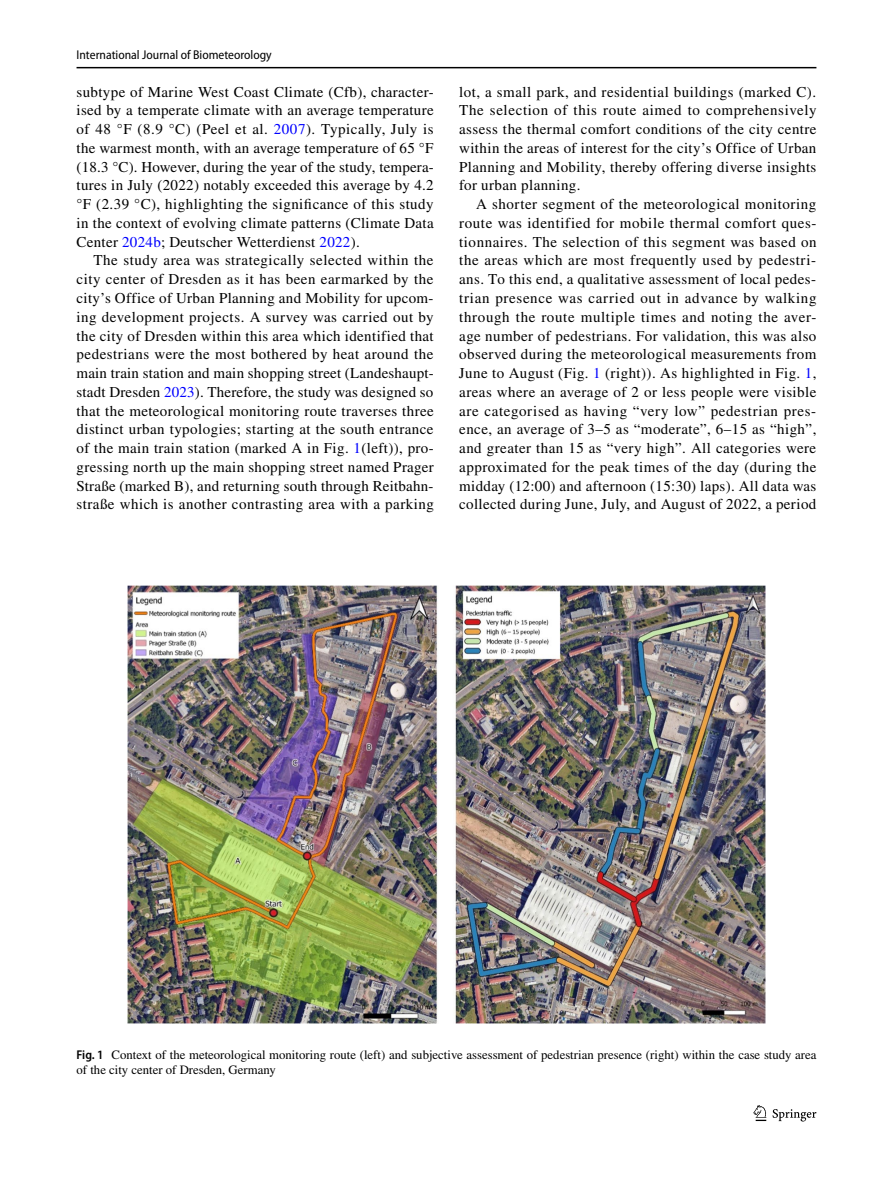
<style>
.page{position:relative;width:893px;height:1187px;background:#fff}
.page>*{position:absolute;margin:0;border:0;box-sizing:border-box;transform-origin:0 0}
.t1{font:15px/18.8px "STIX";letter-spacing:.02em;color:#000;text-align:justify}
.t2{font:12.75px/15px "STIX";color:#000}
.t3{font:semi-condensed 12.75px "Myriad Pro";color:#000}
.s1{color:#00f}
.s2{font-family:"Myriad Pro";font-weight:600;font-stretch:semi-condensed}
</style>
<div class="page">
<hr style="left:77px;top:67px;width:739px;height:1px;background:#000">
<svg style="left:753px;top:1105px;width:13px;height:15px"></svg>
<svg style="left:773px;top:1109px;width:43px;height:12px"></svg>
<img style="left:128px;top:586px;width:637px;height:437px">
<p class="t3" style="left:77px;top:48px;width:197px">International Journal of Biometeorology</p>
<p class="t1" style="left:77px;top:83px;width:359px">subtype of Marine West Coast Climate (Cfb), character&shy;ised by a temperate climate with an average temperature of 48 °F (8.9 °C) (Peel et al. <span class="s1">2007</span>). Typically, July is the warmest month, with an average temperature of 65 °F (18.3 °C). However, during the year of the study, tempera&shy;tures in July (2022) notably exceeded this average by 4.2 °F (2.39 °C), highlighting the significance of this study in the context of evolving climate patterns (Climate Data Center <span class="s1">2024b</span>; Deutscher Wetterdienst <span class="s1">2022</span>).</p>
<p class="t1" style="left:77px;top:252px;width:359px;text-indent:17px">The study area was strategically selected within the city center of Dresden as it has been earmarked by the city’s Office of Urban Planning and Mobility for upcom&shy;ing development projects. A survey was carried out by the city of Dresden within this area which identified that pedestrians were the most bothered by heat around the main train station and main shopping street (Landeshaupt&shy;stadt Dresden <span class="s1">2023</span>). Therefore, the study was designed so that the meteorological monitoring route traverses three distinct urban typologies; starting at the south entrance of the main train station (marked A in Fig. <span class="s1">1</span>(left)), pro&shy;gressing north up the main shopping street named Prager Straße (marked B), and returning south through Reitbahn&shy;straße which is another contrasting area with a parking</p>
<p class="t1" style="left:459px;top:83px;width:359px">lot, a small park, and residential buildings (marked C).<br>The selection of this route aimed to comprehensively assess the thermal comfort conditions of the city centre within the areas of interest for the city’s Office of Urban Planning and Mobility, thereby offering diverse insights for urban planning.</p>
<p class="t1" style="left:459px;top:196px;width:359px;text-indent:17px">A shorter segment of the meteorological monitoring route was identified for mobile thermal comfort ques&shy;tionnaires. The selection of this segment was based on the areas which are most frequently used by pedestri&shy;ans. To this end, a qualitative assessment of local pedes&shy;trian presence was carried out in advance by walking through the route multiple times and noting the aver&shy;age number of pedestrians. For validation, this was also observed during the meteorological measurements from June to August (Fig. <span class="s1">1</span> (right)). As highlighted in Fig. <span class="s1">1</span>, areas where an average of 2 or less people were visible are categorised as having “very low” pedestrian pres&shy;ence, an average of 3–5 as “moderate”, 6–15 as “high”, and greater than 15 as “very high”. All categories were approximated for the peak times of the day (during the midday (12:00) and afternoon (15:30) laps). All data was collected during June, July, and August of 2022, a period</p>
<p class="t2" style="left:77px;top:1047px;width:741px"><span class="s2">Fig. 1</span> Context of the meteorological monitoring route (left) and subjective assessment of pedestrian presence (right) within the case study area of the city center of Dresden, Germany</p>
</div>
